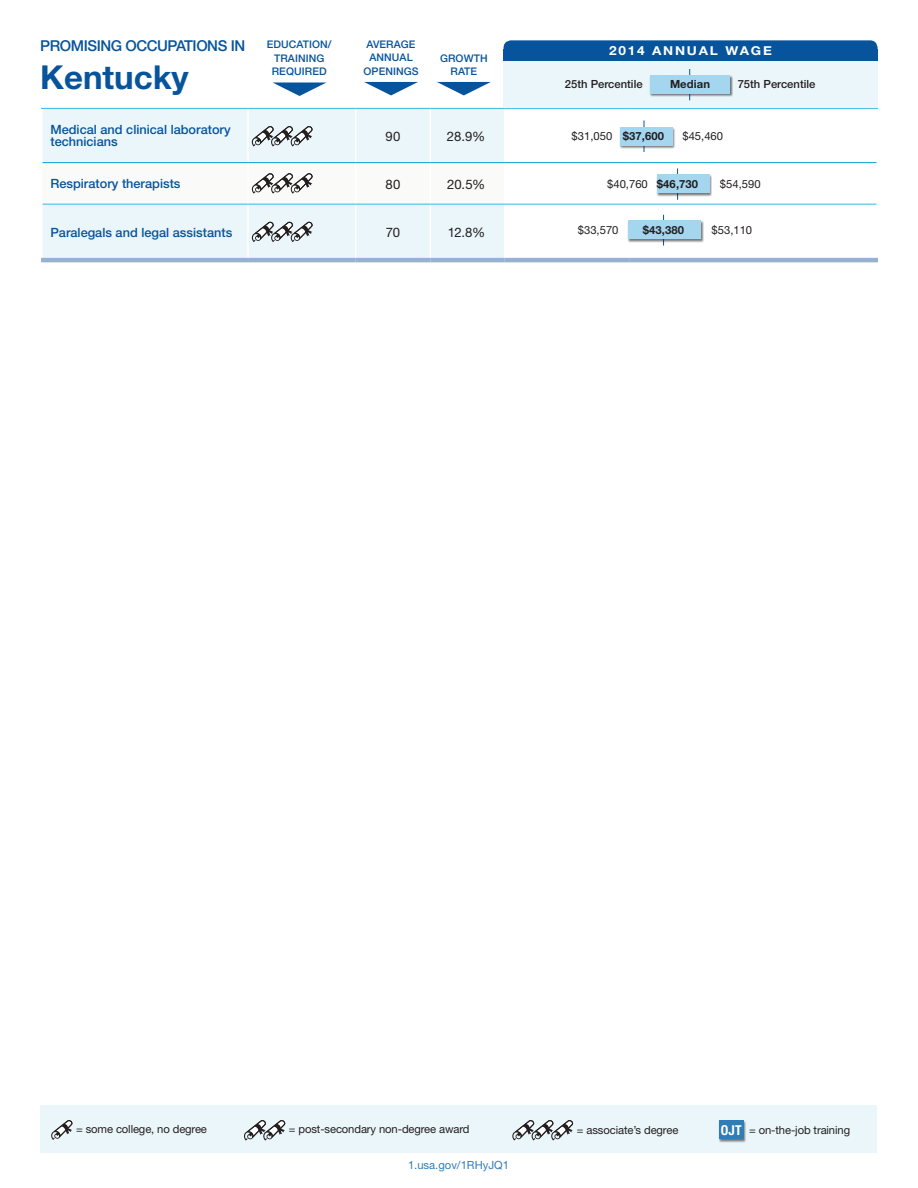
<style>
.page{position:relative;width:918px;height:1188px;background:#fff}
.page>*{position:absolute;margin:0;border:0;box-sizing:border-box;transform-origin:0 0}
.t1{font:700 33px "Helvetica Neue LT Std";color:#07549c}
.t2{font:500 15px "Helvetica Neue LT Std";letter-spacing:-.03em;color:#07549c}
.growth_rate{font:13.2px "Helvetica Neue LT Std";color:#231f20}
.openings{font:13.2px "Helvetica Neue LT Std";color:#231f20}
.Table_Occupation{font:500 12.75px/12.8px "Helvetica Neue LT Std";color:#07549c}
.t3{font:700 12.3px "Helvetica Neue LT Std";letter-spacing:.13em;color:#fff;scale:1.11 1}
._75_percentiles_copy{font:11.25px "Helvetica Neue LT Std";letter-spacing:-.01em;color:#231f20}
.t4{font:500 11.25px "Helvetica Neue LT Std";color:#231f20}
.median{font:700 11.25px "Helvetica Neue LT Std";letter-spacing:.01em;color:#231f20}
._25_percentiles{font:11.25px "Helvetica Neue LT Std";color:#231f20}
.t5{font:11.25px "Helvetica Neue LT Std";color:#307db6}
.t6{font:500 10.5px/13.5px "Helvetica Neue LT Std";letter-spacing:.01em;color:#07549c;text-align:center}
.s1{font-size:12.75px}
.s2{font-weight:700;font-stretch:condensed;font-size:13.65px;color:#fff}
</style>
<div class="page">
<div style="left:40px;top:1106px;width:837px;height:47px;background:#ebf6fb"></div>
<div style="left:718px;top:1120px;width:28px;height:23px;background:#231f20;opacity:.6"></div>
<div style="left:719px;top:1121px;width:24px;height:18px;background:#307db6"></div>
<svg style="left:51px;top:1120px;width:21px;height:20px"></svg>
<svg style="left:244px;top:1120px;width:41px;height:21px"></svg>
<svg style="left:512px;top:1120px;width:61px;height:21px"></svg>
<hr style="left:663px;top:215px;width:1px;height:31px;background:#07549c">
<div style="left:628px;top:221px;width:76px;height:22px;background:#231f20;opacity:.6"></div>
<div style="left:629px;top:221px;width:72px;height:18px;background:#a4d6f0"></div>
<div style="left:43px;top:109px;width:461px;height:149px;background:#ebf6fb"></div>
<hr style="left:247px;top:109px;width:2px;height:53px;background:#fff">
<hr style="left:355px;top:109px;width:1px;height:53px;background:#fff">
<hr style="left:430px;top:109px;width:1px;height:53px;background:#fff">
<hr style="left:247px;top:205px;width:2px;height:53px;background:#fff">
<hr style="left:355px;top:205px;width:1px;height:53px;background:#fff">
<hr style="left:430px;top:205px;width:1px;height:53px;background:#fff">
<hr style="left:41px;top:108px;width:207px;height:1px;background:#33b7e4">
<hr style="left:248px;top:108px;width:108px;height:1px;background:#33b7e4">
<hr style="left:356px;top:108px;width:74px;height:1px;background:#33b7e4">
<hr style="left:430px;top:108px;width:75px;height:1px;background:#33b7e4">
<hr style="left:505px;top:108px;width:124px;height:1px;background:#33b7e4">
<hr style="left:629px;top:108px;width:126px;height:1px;background:#33b7e4">
<hr style="left:755px;top:108px;width:123px;height:1px;background:#33b7e4">
<hr style="left:43px;top:204px;width:205px;height:1px;background:#33b7e4">
<hr style="left:248px;top:204px;width:108px;height:1px;background:#33b7e4">
<hr style="left:356px;top:204px;width:74px;height:1px;background:#33b7e4">
<hr style="left:430px;top:204px;width:75px;height:1px;background:#33b7e4">
<hr style="left:505px;top:204px;width:124px;height:1px;background:#33b7e4">
<hr style="left:629px;top:204px;width:126px;height:1px;background:#33b7e4">
<hr style="left:755px;top:204px;width:122px;height:1px;background:#33b7e4">
<hr style="left:41px;top:258px;width:207px;height:4px;background:#97b1d5">
<hr style="left:248px;top:258px;width:108px;height:4px;background:#97b1d5">
<hr style="left:356px;top:258px;width:74px;height:4px;background:#97b1d5">
<hr style="left:430px;top:258px;width:75px;height:4px;background:#97b1d5">
<hr style="left:505px;top:258px;width:124px;height:4px;background:#97b1d5">
<hr style="left:629px;top:258px;width:126px;height:4px;background:#97b1d5">
<hr style="left:755px;top:258px;width:123px;height:4px;background:#97b1d5">
<hr style="left:43px;top:162px;width:205px;height:1px;background:#089fd6">
<hr style="left:248px;top:162px;width:108px;height:1px;background:#089fd6">
<hr style="left:356px;top:162px;width:74px;height:1px;background:#089fd6">
<hr style="left:430px;top:162px;width:75px;height:1px;background:#089fd6">
<hr style="left:505px;top:162px;width:124px;height:1px;background:#089fd6">
<hr style="left:629px;top:162px;width:126px;height:1px;background:#089fd6">
<hr style="left:755px;top:162px;width:122px;height:1px;background:#089fd6">
<svg style="left:252px;top:126px;width:61px;height:21px"></svg>
<div style="left:504px;top:61px;width:374px;height:47px;background:#ebf6fb"></div>
<div style="left:504px;top:49px;width:374px;height:12px;background:#07549c"></div>
<div style="left:504px;top:40px;width:374px;height:20px;background:#07549c;border-radius:8px"></div>
<hr style="left:689px;top:69px;width:1px;height:31px;background:#07549c">
<div style="left:650px;top:75px;width:83px;height:22px;background:#231f20;opacity:.6"></div>
<div style="left:651px;top:75px;width:79px;height:18px;background:#a4d6f0"></div>
<svg style="left:273px;top:82px;width:54px;height:14px"></svg>
<svg style="left:364px;top:82px;width:54px;height:13px"></svg>
<svg style="left:437px;top:82px;width:54px;height:13px"></svg>
<hr style="left:677px;top:168px;width:1px;height:32px;background:#07549c">
<div style="left:656px;top:174px;width:56px;height:23px;background:#231f20;opacity:.6"></div>
<div style="left:657px;top:175px;width:52px;height:18px;background:#a4d6f0"></div>
<hr style="left:644px;top:120px;width:1px;height:32px;background:#07549c">
<div style="left:619px;top:127px;width:56px;height:22px;background:#231f20;opacity:.6"></div>
<div style="left:620px;top:127px;width:53px;height:18px;background:#a4d6f0"></div>
<svg style="left:42px;top:163px;width:463px;height:41px"></svg>
<svg style="left:252px;top:222px;width:61px;height:20px"></svg>
<p class="t2" style="left:40px;top:37px;width:206px">PROMISING OCCUPATIONS IN</p>
<p class="t1" style="left:40px;top:57px;width:150px">Kentucky</p>
<p class="t6" style="left:267px;top:37px;width:66px">EDUCATION/<br>TRAINING</p>
<p class="t6" style="left:272px;top:64px;width:56px">REQUIRED</p>
<p class="t6" style="left:367px;top:37px;width:50px">AVERAGE</p>
<p class="t6" style="left:369px;top:51px;width:45px">ANNUAL</p>
<p class="t6" style="left:364px;top:64px;width:57px">OPENINGS</p>
<p class="t6" style="left:440px;top:51px;width:49px">GROWTH</p>
<p class="t6" style="left:451px;top:64px;width:28px">RATE</p>
<p class="Table_Occupation" style="left:50px;top:123px;width:182px">Medical and clinical laboratory technicians</p>
<p class="openings" style="left:386px;top:128px;width:16px">90</p>
<p class="growth_rate" style="left:447px;top:128px;width:40px">28.9%</p>
<p class="Table_Occupation" style="left:50px;top:177px;width:132px">Respiratory therapists</p>
<p class="openings" style="left:386px;top:176px;width:16px">80</p>
<p class="growth_rate" style="left:447px;top:176px;width:40px">20.5%</p>
<p class="Table_Occupation" style="left:50px;top:226px;width:183px">Paralegals and legal assistants</p>
<p class="openings" style="left:386px;top:225px;width:16px">70</p>
<p class="growth_rate" style="left:448px;top:225px;width:39px">12.8%</p>
<p class="t3" style="left:609px;top:43px;width:148px"><span class="s1">2014</span> ANNUAL WAGE</p>
<p class="t4" style="left:565px;top:78px;width:79px">25th Percentile</p>
<p class="median" style="left:670px;top:77px;width:42px">Median</p>
<p class="t4" style="left:738px;top:77px;width:79px">75th Percentile</p>
<p class="_25_percentiles" style="left:572px;top:130px;width:42px">$31,050</p>
<p class="median" style="left:623px;top:129px;width:43px">$37,600</p>
<p class="_75_percentiles_copy" style="left:682px;top:130px;width:42px">$45,460</p>
<p class="_25_percentiles" style="left:607px;top:177px;width:42px">$40,760</p>
<p class="median" style="left:657px;top:177px;width:43px">$46,730</p>
<p class="_75_percentiles_copy" style="left:720px;top:177px;width:42px">$54,590</p>
<p class="_25_percentiles" style="left:578px;top:223px;width:42px">$33,570</p>
<p class="median" style="left:643px;top:223px;width:43px">$43,380</p>
<p class="_75_percentiles_copy" style="left:712px;top:223px;width:42px">$53,110</p>
<p class="_75_percentiles_copy" style="left:76px;top:1122px;width:132px">= some college, no degree</p>
<p class="_75_percentiles_copy" style="left:289px;top:1122px;width:182px">= post-secondary non-degree award</p>
<p class="_75_percentiles_copy" style="left:577px;top:1123px;width:103px">= associate’s degree</p>
<p class="_75_percentiles_copy" style="left:721px;top:1123px;width:131px"><span class="s2">OJT</span> = on-the-job training</p>
<p class="t5" style="left:408px;top:1158px;width:103px">1.usa.gov/1RHyJQ1</p>
</div>
